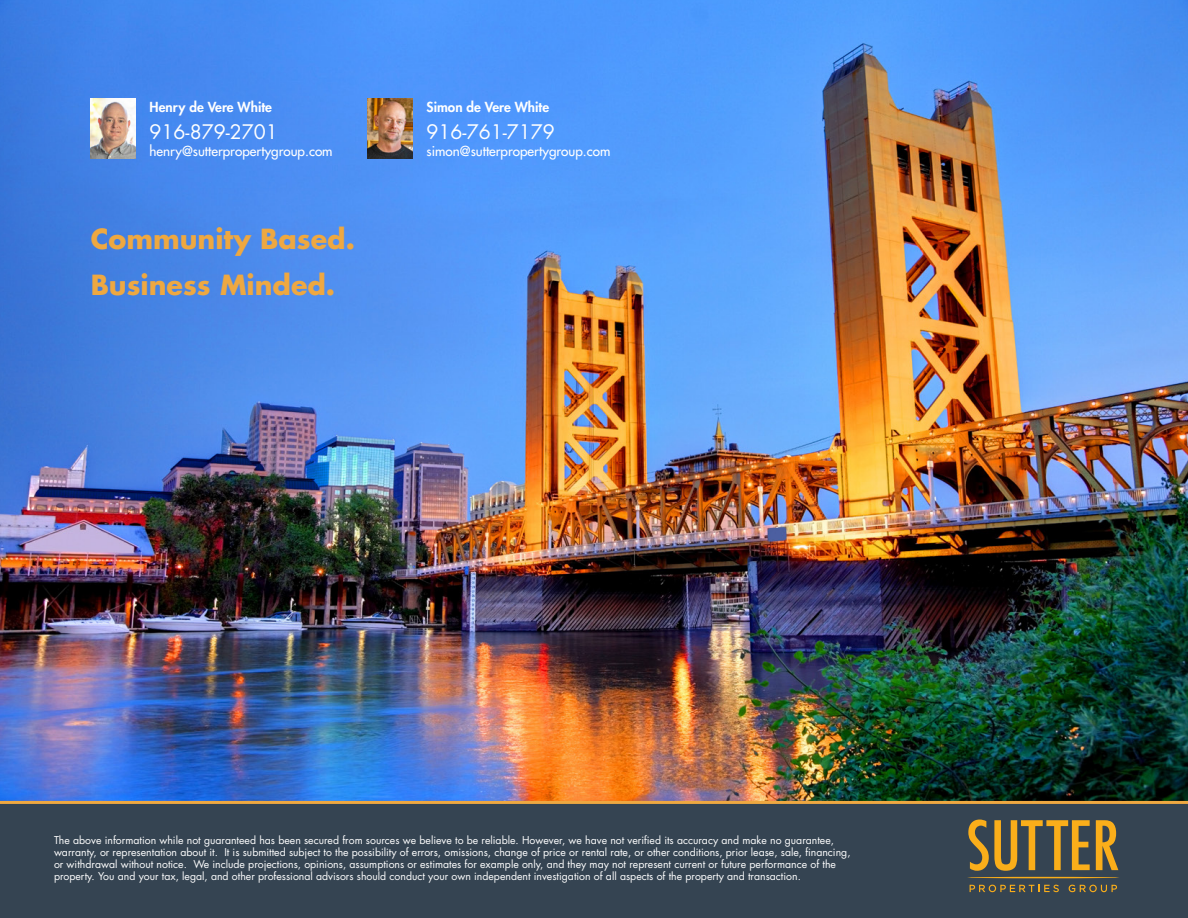
<style>
.page{position:relative;width:1188px;height:918px;background:#fff}
.page>*{position:absolute;margin:0;border:0;box-sizing:border-box;transform-origin:0 0}
.tagline_back_page{font:700 27px "Futura Std";color:#eea841}
.Call_to_Action_-_pho{font:19.5px "Futura Std";color:#fff}
.Call_to_Action_-_ema{font:500 13.5px "Futura Std";color:#fff}
.Agent_Name{font:800 13.5px "Futura Std";color:#fff}
.legal_copy{font:10.5px/12px "Futura Std";color:#fff}
</style>
<div class="page">
<img style="left:0;top:0;width:1188px;height:801px">
<div style="left:0;top:802px;width:1188px;height:116px;background:#354452"></div>
<hr style="left:0;top:801px;width:1188px;height:3px;background:#eea841">
<img style="left:91px;top:98px;width:45px;height:60px">
<img style="left:368px;top:98px;width:45px;height:60px">
<hr style="left:967px;top:877px;width:153px;height:1px;background:#faae1a;border-radius:50%">
<svg style="left:968px;top:820px;width:122px;height:51px"></svg>
<svg style="left:1096px;top:820px;width:22px;height:50px"></svg>
<svg style="left:970px;top:885px;width:89px;height:7px"></svg>
<svg style="left:1069px;top:885px;width:48px;height:7px"></svg>
<p class="Agent_Name" style="left:150px;top:99px;width:124px">Henry de Vere White</p>
<p class="Call_to_Action_-_pho" style="left:150px;top:119px;width:130px">916-879-2701</p>
<p class="Call_to_Action_-_ema" style="left:150px;top:142px;width:185px">henry@sutterpropertygroup.com</p>
<p class="tagline_back_page" style="left:91px;top:221px;width:266px">Community Based.</p>
<p class="tagline_back_page" style="left:91px;top:267px;width:246px">Business Minded.</p>
<p class="Agent_Name" style="left:427px;top:99px;width:124px">Simon de Vere White</p>
<p class="Call_to_Action_-_pho" style="left:427px;top:119px;width:130px">916-761-7179</p>
<p class="Call_to_Action_-_ema" style="left:427px;top:142px;width:185px">simon@sutterpropertygroup.com</p>
<p class="legal_copy" style="left:54px;top:835px;width:798px">The above information while not guaranteed has been secured from sources we believe to be reliable. However, we have not verified its accuracy and make no guarantee, warranty, or representation about it. It is submitted subject to the possibility of errors, omissions, change of price or rental rate, or other conditions, prior lease, sale, financing, or withdrawal without notice. We include projections, opinions, assumptions or estimates for example only, and they may not represent current or future performance of the property. You and your tax, legal, and other professional advisors should conduct your own independent investigation of all aspects of the property and transaction.</p>
</div>
